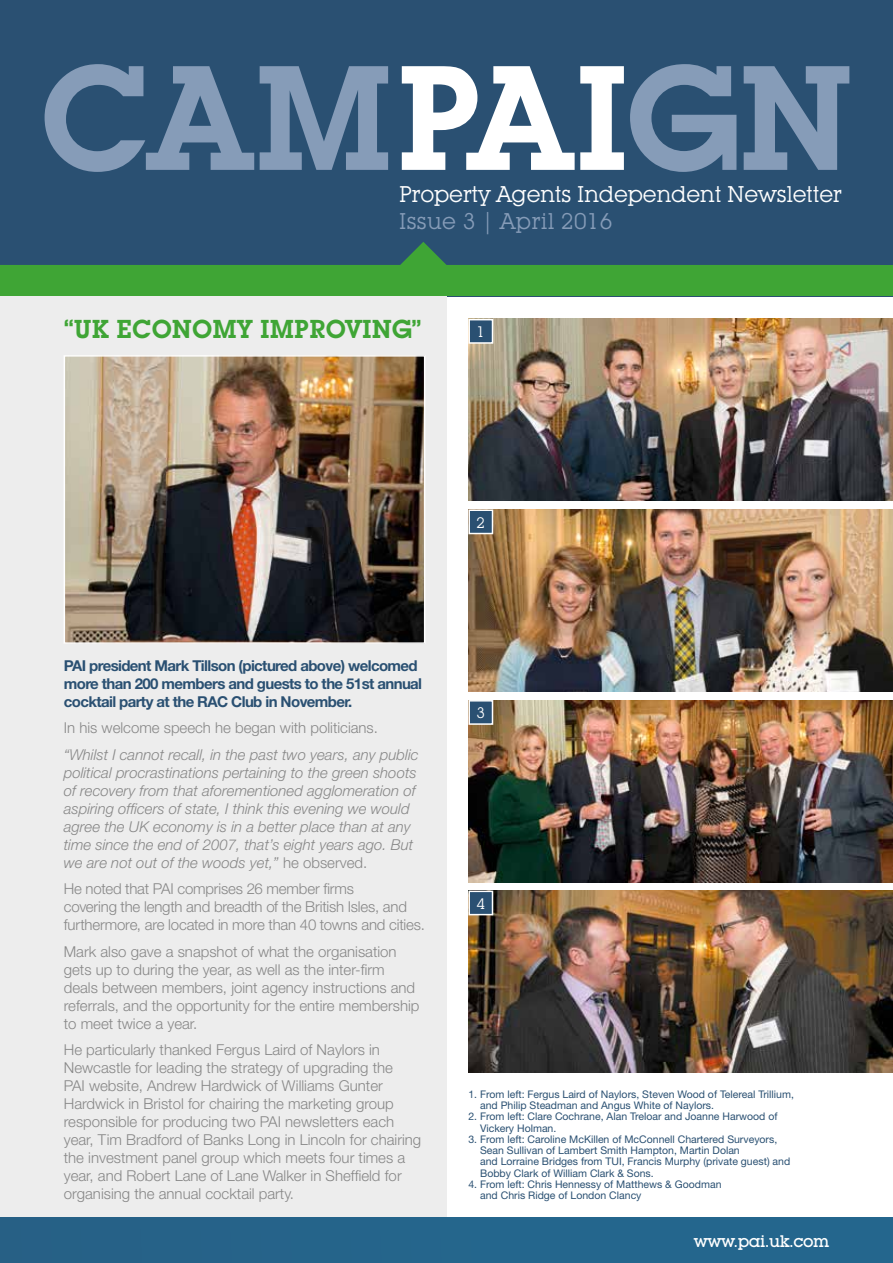
<style>
.page{position:relative;width:893px;height:1263px;background:#fff}
.page>*{position:absolute;margin:0;border:0;box-sizing:border-box;transform-origin:0 0}
.t1{font:600 145.8px "Lubalin Graph IT Cby BT";letter-spacing:-.02em;color:#869cb8}
.t2{font:600 25.5px "Lubalin Graph IT Cby BT";color:#3fa535}
.t3{font:22.35px "Lubalin Graph IT Cby BT";letter-spacing:-.015em;color:#fff}
.t4{font:22.35px "Lubalin Graph IT Cby BT";letter-spacing:.01em;color:#869cb8}
.t5{font:500 16.5px "Lubalin Graph IT Cby BT";letter-spacing:-.03em;color:#fff}
.t6{font:300 15px/18px "Helvetica Neue";color:#878787}
.t7{font:italic 300 15px/18px "Helvetica Neue";color:#878787}
.t8{font:700 15px/18px "Helvetica Neue";letter-spacing:-.04em;color:#2a5072}
.t9{font:15px "Lubalin Graph IT Cby BT";color:#fff}
.t10{font:10.5px/11.2px "Helvetica Neue";color:#2a5072}
.s1{color:#fff}
.s2{font-style:normal}
</style>
<div class="page">
<div style="left:0;top:296px;width:446px;height:967px;background:#ededed"></div>
<div style="left:0;top:225px;width:893px;height:71px;background:#3fa535"></div>
<div style="left:0;top:0;width:893px;height:265px;background:#2a5072"></div>
<img style="left:67px;top:358px;width:355px;height:283px">
<div style="left:64px;top:355px;width:361px;height:289px;border:2px solid #fff"></div>
<img style="left:468px;top:319px;width:425px;height:182px">
<img style="left:468px;top:509px;width:425px;height:182px">
<img style="left:468px;top:700px;width:425px;height:182px">
<img style="left:468px;top:890px;width:425px;height:183px">
<div style="left:880px;top:198px;width:13px;height:67px;background:#2a5072"></div>
<div style="left:0;top:1218px;width:893px;height:45px;background:#25668c"></div>
<div style="left:469px;top:320px;width:23px;height:23px;background:#2a5072"></div>
<div style="left:468px;top:319px;width:25px;height:25px;border:2px solid #fff"></div>
<div style="left:469px;top:510px;width:23px;height:23px;background:#2a5072"></div>
<div style="left:468px;top:509px;width:25px;height:25px;border:2px solid #fff"></div>
<div style="left:469px;top:701px;width:23px;height:23px;background:#2a5072"></div>
<div style="left:468px;top:700px;width:25px;height:25px;border:2px solid #fff"></div>
<div style="left:469px;top:891px;width:23px;height:24px;background:#2a5072"></div>
<div style="left:468px;top:890px;width:25px;height:25px;border:2px solid #fff"></div>
<hr style="left:0;top:0;width:1px;height:45px;background:#2a5072">
<h1 class="t1" style="left:40px;top:29px;width:815px">CAM<span class="s1">PAI</span>GN</h1>
<h3 class="t3" style="left:399px;top:181px;width:444px">Property Agents Independent Newsletter</h3>
<h3 class="t4" style="left:399px;top:207px;width:215px">Issue 3 | April 2016</h3>
<h2 class="t2" style="left:64px;top:314px;width:359px">“UK ECONOMY IMPROVING”</h2>
<p class="t9" style="left:477px;top:323px;width:10px">1</p>
<p class="t9" style="left:477px;top:513px;width:10px">2</p>
<p class="t8" style="left:64px;top:656px;width:360px">PAI president Mark Tillson (pictured above) welcomed more than 200 members and guests to the 51st annual cocktail party at the RAC Club in November.</p>
<p class="t6" style="left:64px;top:718px;width:316px">In his welcome speech he began with politicians.</p>
<p class="t7" style="left:64px;top:745px;width:356px">“Whilst I cannot recall, in the past two years, any public political procrastinations pertaining to the green shoots of recovery from that aforementioned agglomeration of aspiring officers of state, I think this evening we would agree the UK economy is in a better place than at any time since the end of 2007, that’s eight years ago. But we are not out of the woods yet,” <span class="s2">he observed.</span></p>
<p class="t6" style="left:64px;top:879px;width:363px">He noted that PAI comprises 26 member firms<br>covering the length and breadth of the British Isles, and furthermore, are located in more than 40 towns and cities.</p>
<p class="t6" style="left:64px;top:942px;width:357px">Mark also gave a snapshot of what the organisation gets up to during the year, as well as the inter-firm deals between members, joint agency instructions and referrals, and the opportunity for the entire membership to meet twice a year.</p>
<p class="t6" style="left:64px;top:1040px;width:359px">He particularly thanked Fergus Laird of Naylors in Newcastle for leading the strategy of upgrading the<br>PAI website, Andrew Hardwick of Williams Gunter Hardwick in Bristol for chairing the marketing group responsible for producing two PAI newsletters each year, Tim Bradford of Banks Long in Lincoln for chairing the investment panel group which meets four times a year, and Robert Lane of Lane Walker in Sheffield for organising the annual cocktail party.</p>
<p class="t9" style="left:477px;top:704px;width:10px">3</p>
<p class="t9" style="left:477px;top:894px;width:10px">4</p>
<p class="t10" style="left:480px;top:1088px;width:315px;text-indent:-12px">1. From left: Fergus Laird of Naylors, Steven Wood of Telereal Trillium, and Philip Steadman and Angus White of Naylors.</p>
<p class="t10" style="left:480px;top:1111px;width:299px;text-indent:-12px">2. From left: Clare Cochrane, Alan Treloar and Joanne Harwood of<br>Vickery Holman.</p>
<p class="t10" style="left:480px;top:1133px;width:312px;text-indent:-12px">3. From left: Caroline McKillen of McConnell Chartered Surveyors, Sean Sullivan of Lambert Smith Hampton, Martin Dolan<br>and Lorraine Bridges from TUI, Francis Murphy (private guest) and Bobby Clark of William Clark &amp; Sons.</p>
<p class="t10" style="left:480px;top:1178px;width:243px;text-indent:-12px">4. From left: Chris Hennessy of Matthews &amp; Goodman and Chris Ridge of London Clancy</p>
<p class="t5" style="left:694px;top:1231px;width:137px">www.pai.uk.com</p>
</div>
